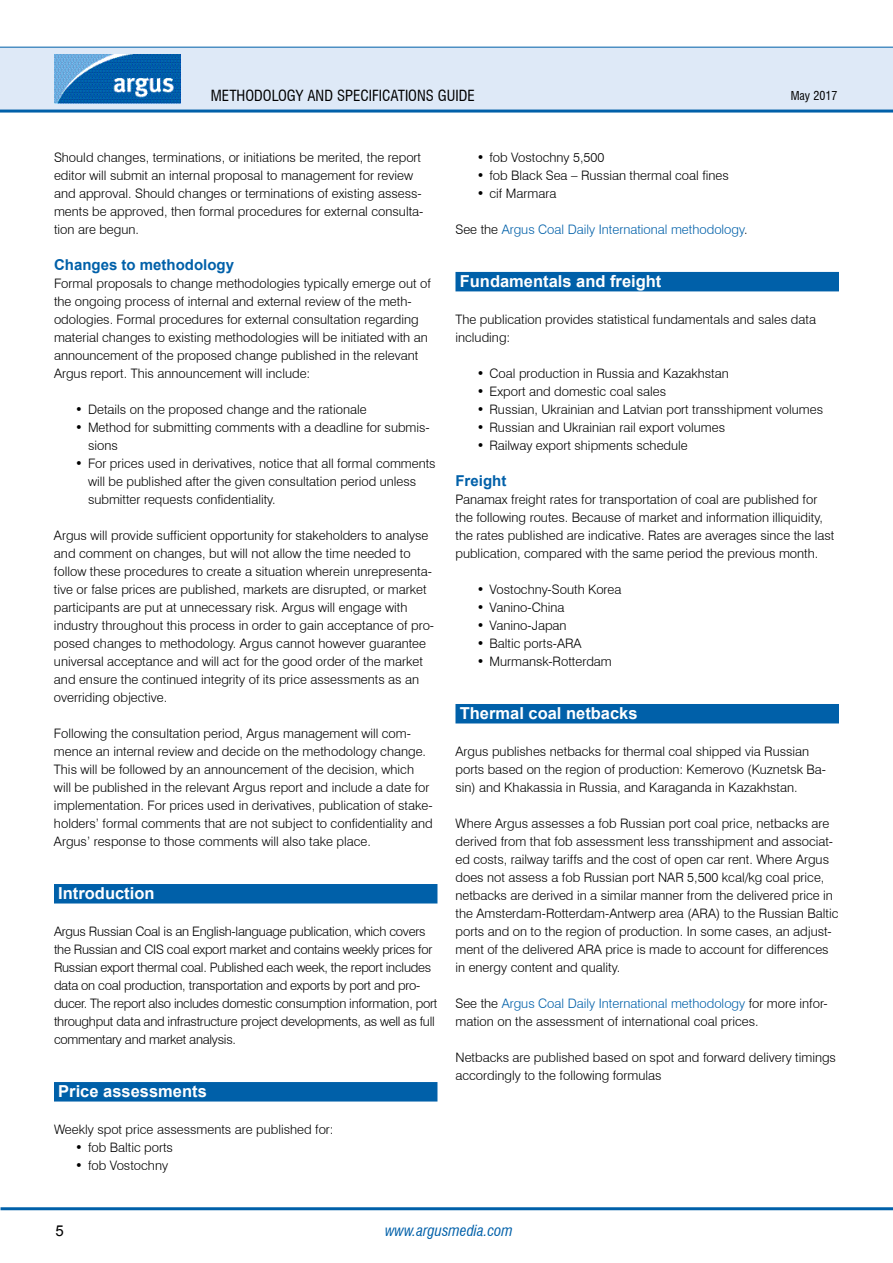
<style>
.page{position:relative;width:893px;height:1263px;background:#fff}
.page>*{position:absolute;margin:0;border:0;box-sizing:border-box;transform-origin:0 0}
.t1{font:700 16.5px "Arial";color:#fff}
.t2{font:condensed 15px "Swiss 721 BT";color:#000}
.t3{font:700 15px "Arial";color:#0060a9}
.t4{font:italic condensed 15px "Swiss 721 BT";color:#0060a9}
.t5{font:15px "Arial";color:#000}
.t6{font:300 13.05px/18px "Swiss 721 BT";color:#000}
.t7{font:300 13.05px/18px "Swiss 721 BT";letter-spacing:-.02em;color:#000}
.t8{font:300 13.05px "Swiss 721 BT";color:#0060a9}
.t9{font:condensed 12px "Swiss 721 BT";color:#000}
.s1{color:#000}
.s2{color:#0060a9}
</style>
<div class="page">
<div style="left:0;top:47px;width:893px;height:64px;background:#dee9f7"></div>
<hr style="left:0;top:110px;width:893px;height:3px;background:#0060a9">
<hr style="left:0;top:47px;width:893px;height:1px;background:#0060a9">
<hr style="left:1px;top:1207px;width:892px;height:3px;background:#0060a9">
<img style="left:54px;top:54px;width:126px;height:50px">
<div style="left:54px;top:884px;width:383px;height:19px;background:#0060a9"></div>
<div style="left:54px;top:1082px;width:383px;height:19px;background:#0060a9"></div>
<div style="left:455px;top:272px;width:384px;height:19px;background:#0060a9"></div>
<div style="left:455px;top:704px;width:384px;height:19px;background:#0060a9"></div>
<p class="t2" style="left:211px;top:86px;width:265px">METHODOLOGY AND SPECIFICATIONS GUIDE</p>
<p class="t9" style="left:791px;top:88px;width:48px">MAY 2017</p>
<p class="t6" style="left:54px;top:148px;width:371px">Should changes, terminations, or initiations be merited, the report editor will submit an internal proposal to management for review and approval. Should changes or terminations of existing assess&shy;ments be approved, then formal procedures for external consulta&shy;tion are begun.</p>
<p class="t3" style="left:54px;top:255px;width:182px">Changes to methodology</p>
<p class="t6" style="left:54px;top:274px;width:379px">Formal proposals to change methodologies typically emerge out of the ongoing process of internal and external review of the meth&shy;odologies. Formal procedures for external consultation regarding material changes to existing methodologies will be initiated with an announcement of the proposed change published in the relevant Argus report. This announcement will include:</p>
<p class="t6" style="left:75px;top:400px;width:293px">• Details on the proposed change and the rationale</p>
<p class="t6" style="left:88px;top:418px;width:343px;text-indent:-13px">• Method for submitting comments with a deadline for submis&shy;sions</p>
<p class="t6" style="left:88px;top:454px;width:349px;text-indent:-13px">• For prices used in derivatives, notice that all formal comments will be published after the given consultation period unless submitter requests confidentiality.</p>
<p class="t6" style="left:54px;top:526px;width:382px">Argus will provide sufficient opportunity for stakeholders to analyse and comment on changes, but will not allow the time needed to follow these procedures to create a situation wherein unrepresenta&shy;tive or false prices are published, markets are disrupted, or market participants are put at unnecessary risk. Argus will engage with industry throughout this process in order to gain acceptance of pro&shy;posed changes to methodology. Argus cannot however guarantee universal acceptance and will act for the good order of the market and ensure the continued integrity of its price assessments as an overriding objective.</p>
<p class="t6" style="left:54px;top:724px;width:380px">Following the consultation period, Argus management will com&shy;mence an internal review and decide on the methodology change.<br>This will be followed by an announcement of the decision, which will be published in the relevant Argus report and include a date for implementation. For prices used in derivatives, publication of stake&shy;holders’ formal comments that are not subject to confidentiality and Argus’ response to those comments will also take place.</p>
<p class="t1" style="left:58px;top:883px;width:98px">Introduction</p>
<p class="t7" style="left:54px;top:922px;width:385px">Argus Russian Coal is an English-language publication, which covers the Russian and CIS coal export market and contains weekly prices for Russian export thermal coal. Published each week, the report includes data on coal production, transportation and exports by port and pro&shy;ducer. The report also includes domestic consumption information, port throughput data and infrastructure project developments, as well as full commentary and market analysis.</p>
<p class="t1" style="left:58px;top:1081px;width:150px">Price assessments</p>
<p class="t6" style="left:54px;top:1120px;width:281px">Weekly spot price assessments are published for:</p>
<p class="t6" style="left:75px;top:1138px;width:99px">• fob Baltic ports</p>
<p class="t6" style="left:75px;top:1156px;width:94px">• fob Vostochny</p>
<p class="t6" style="left:477px;top:148px;width:129px">• fob Vostochny 5,500</p>
<p class="t6" style="left:477px;top:166px;width:254px">• fob Black Sea – Russian thermal coal fines</p>
<p class="t6" style="left:477px;top:184px;width:81px">• cif Marmara</p>
<p class="t8" style="left:455px;top:221px;width:294px"><span class="s1">See the</span> Argus Coal Daily International methodology<span class="s1">.</span></p>
<p class="t1" style="left:460px;top:271px;width:203px">Fundamentals and freight</p>
<p class="t6" style="left:455px;top:310px;width:362px">The publication provides statistical fundamentals and sales data including:</p>
<p class="t6" style="left:477px;top:364px;width:253px">• Coal production in Russia and Kazakhstan</p>
<p class="t6" style="left:477px;top:382px;width:191px">• Export and domestic coal sales</p>
<p class="t6" style="left:477px;top:400px;width:348px">• Russian, Ukrainian and Latvian port transshipment volumes</p>
<p class="t6" style="left:477px;top:418px;width:250px">• Russian and Ukrainian rail export volumes</p>
<p class="t6" style="left:477px;top:436px;width:213px">• Railway export shipments schedule</p>
<p class="t3" style="left:455px;top:471px;width:52px">Freight</p>
<p class="t6" style="left:455px;top:490px;width:380px">Panamax freight rates for transportation of coal are published for the following routes. Because of market and information illiquidity, the rates published are indicative. Rates are averages since the last publication, compared with the same period the previous month.</p>
<p class="t6" style="left:477px;top:580px;width:146px">• Vostochny-South Korea</p>
<p class="t6" style="left:477px;top:598px;width:89px">• Vanino-China</p>
<p class="t6" style="left:477px;top:616px;width:91px">• Vanino-Japan</p>
<p class="t6" style="left:477px;top:634px;width:106px">• Baltic ports-ARA</p>
<p class="t6" style="left:477px;top:652px;width:137px">• Murmansk-Rotterdam</p>
<p class="t1" style="left:460px;top:703px;width:179px">Thermal coal netbacks</p>
<p class="t6" style="left:455px;top:742px;width:372px">Argus publishes netbacks for thermal coal shipped via Russian ports based on the region of production: Kemerovo (Kuznetsk Ba&shy;sin) and Khakassia in Russia, and Karaganda in Kazakhstan.</p>
<p class="t6" style="left:455px;top:814px;width:384px">Where Argus assesses a fob Russian port coal price, netbacks are derived from that fob assessment less transshipment and associat&shy;ed costs, railway tariffs and the cost of open car rent. Where Argus does not assess a fob Russian port NAR 5,500 kcal/kg coal price, netbacks are derived in a similar manner from the delivered price in the Amsterdam-Rotterdam-Antwerp area (ARA) to the Russian Baltic ports and on to the region of production. In some cases, an adjust&shy;ment of the delivered ARA price is made to account for differences in energy content and quality.</p>
<p class="t6" style="left:455px;top:994px;width:374px">See the <span class="s2">Argus Coal Daily International methodology</span> for more infor&shy;mation on the assessment of international coal prices.</p>
<p class="t6" style="left:455px;top:1048px;width:382px">Netbacks are published based on spot and forward delivery timings accordingly to the following formulas</p>
<p class="t5" style="left:55px;top:1220px;width:10px">5</p>
<p class="t4" style="left:385px;top:1221px;width:129px">www.argusmedia.com</p>
</div>
